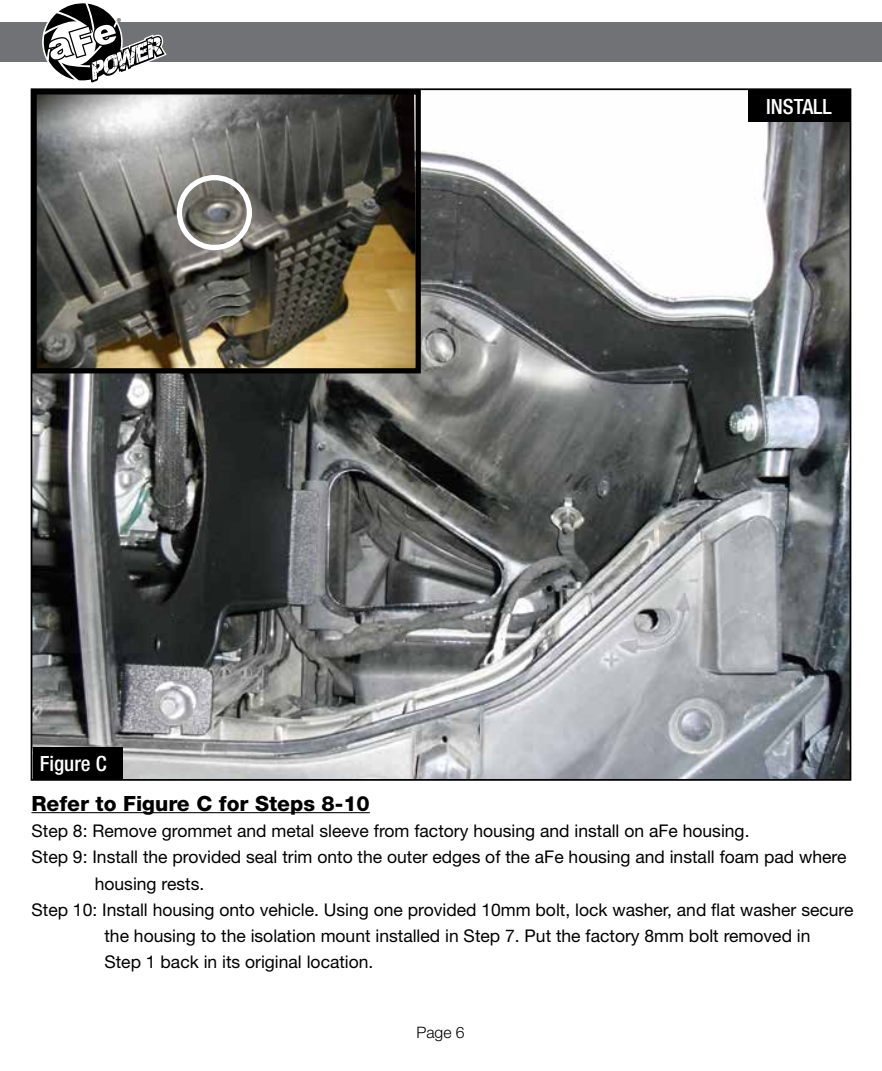
<style>
.page{position:relative;width:882px;height:1071px;background:#fff}
.page>*{position:absolute;margin:0;border:0;box-sizing:border-box;transform-origin:0 0}
.t1{font:800 21px "Helvetica Neue";color:#000}
.t2{font:500 condensed 21px "Helvetica Neue";color:#fff}
.t3{font:17.5px "Helvetica Neue";color:#000}
.t4{font:300 15.75px "Helvetica Neue";color:#000}
.t5{font:8.75px "Myriad";color:#000}
</style>
<div class="page">
<div style="left:0;top:23px;width:882px;height:39px;background:#717275"></div>
<svg style="left:43px;top:3px;width:124px;height:80px"></svg>
<hr style="left:32px;top:812px;width:338px;height:1px;background:#000">
<img style="left:34px;top:122px;width:814px;height:656px">
<div style="left:33px;top:747px;width:90px;height:33px;background:#000"></div>
<div style="left:748px;top:89px;width:102px;height:33px;background:#000"></div>
<img style="left:38px;top:95px;width:377px;height:272px">
<div style="left:32px;top:89px;width:389px;height:284px;border:5px solid #000"></div>
<div style="left:177px;top:175px;width:75px;height:75px;border:5px solid #fff;border-radius:50%"></div>
<p class="t5" style="left:117px;top:17px;width:6px">®</p>
<p class="t2" style="left:40px;top:751px;width:68px">Figure C</p>
<p class="t2" style="left:766px;top:94px;width:67px">INSTALL</p>
<p class="t1" style="left:32px;top:791px;width:340px">Refer to Figure C for Steps 8-10</p>
<p class="t3" style="left:32px;top:820px;width:720px">Step 8: Remove grommet and metal sleeve from factory housing and install on aFe housing.</p>
<p class="t3" style="left:32px;top:847px;width:816px">Step 9: Install the provided seal trim onto the outer edges of the aFe housing and install foam pad where</p>
<p class="t3" style="left:95px;top:873px;width:111px">housing rests.</p>
<p class="t3" style="left:32px;top:899px;width:824px">Step 10: Install housing onto vehicle. Using one provided 10mm bolt, lock washer, and flat washer secure</p>
<p class="t3" style="left:104px;top:925px;width:708px">the housing to the isolation mount installed in Step 7. Put the factory 8mm bolt removed in</p>
<p class="t3" style="left:104px;top:952px;width:271px">Step 1 back in its original location.</p>
<p class="t4" style="left:416px;top:1023px;width:50px">Page 6</p>
</div>
